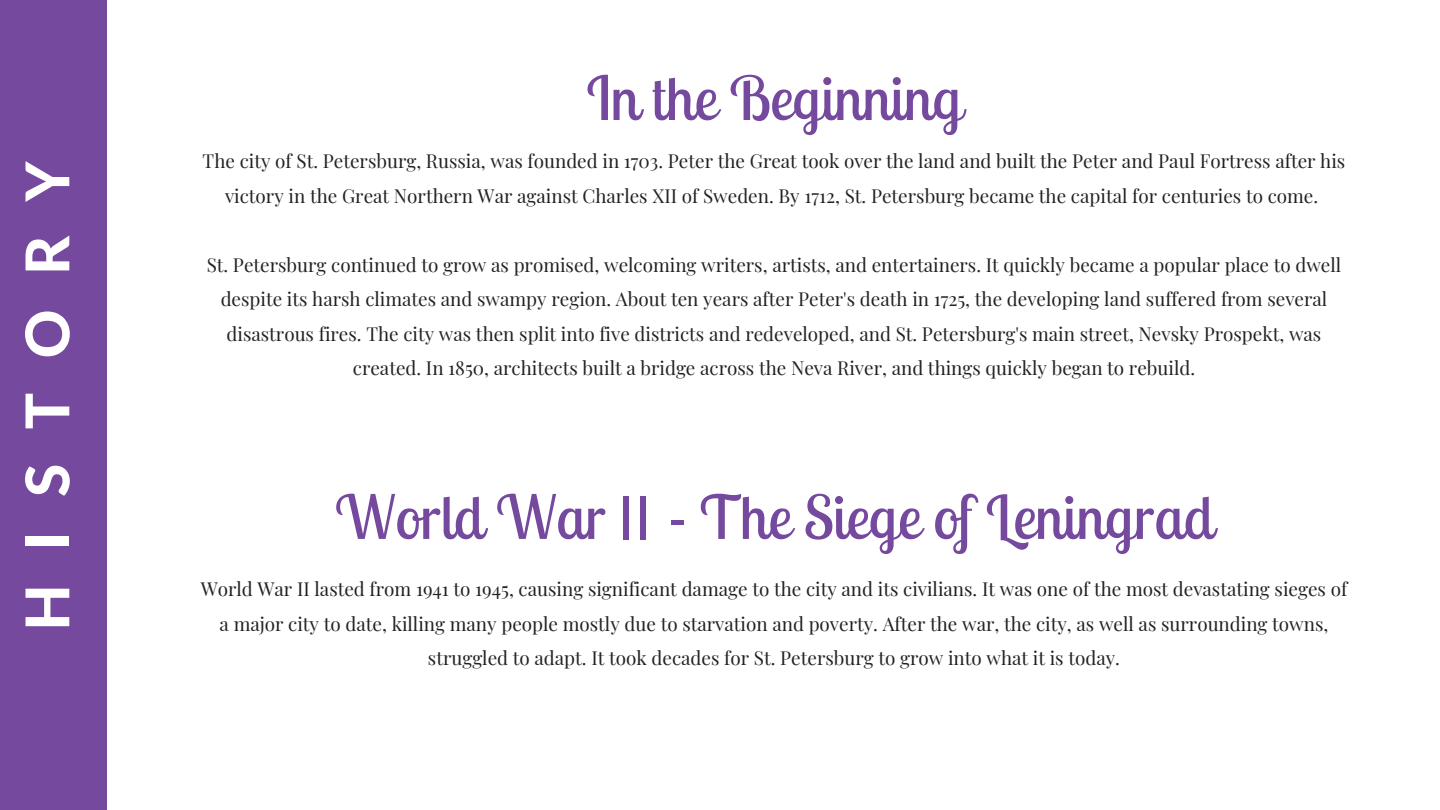
<style>
.page{position:relative;width:1440px;height:810px;background:#fff}
.page>*{position:absolute;margin:0;border:0;box-sizing:border-box;transform-origin:0 0}
.t1{font:60.4px "Lobster Two";color:#75499d}
.t2{font:800 60.4px "Lato Latin";letter-spacing:.57em;color:#fff}
.t3{font:18.9px/34.5px "Playfair Display";color:#222;text-align:center}
.s1{color:#fff}
.s2{font-family:"Lato"}
</style>
<div class="page">
<div style="left:0;top:0;width:106px;height:810px;background:#75499d"></div>
<p class="t2" style="left:21px;top:631px;width:472px;rotate:-90deg">HISTORY</p>
<p class="t1" style="left:586px;top:60px;width:377px">In the Beginning</p>
<p class="t3" style="left:203px;top:143px;width:1144px">The city of St. Petersburg, Russia, was founded in 1703. Peter the Great took over the land and built the Peter and Paul Fortress after his victory in the Great Northern War against Charles XII of Sweden. By 1712, St. Petersburg became the capital for centuries to come.</p>
<p class="t3" style="left:207px;top:247px;width:1136px">St. Petersburg continued to grow as promised, welcoming writers, artists, and entertainers. It quickly became a popular place to dwell despite its harsh climates and swampy region. About ten years after Peter's death in 1725, the developing land suffered from several disastrous fires. The city was then split into five districts and redeveloped, and St. Petersburg's main street, Nevsky Prospekt, was created. In 1850, architects built a bridge across the Neva River, and things quickly began to rebuild.</p>
<p class="t1" style="left:335px;top:479px;width:879px">World War <span class="s1">I</span><span class="s2">I</span><span class="s1">I</span>- The Siege of Leningrad</p>
<p class="t3" style="left:201px;top:571px;width:1148px">World War II lasted from 1941 to 1945, causing significant damage to the city and its civilians. It was one of the most devastating sieges of a major city to date, killing many people mostly due to starvation and poverty. After the war, the city, as well as surrounding towns, struggled to adapt. It took decades for St. Petersburg to grow into what it is today.</p>
</div>
